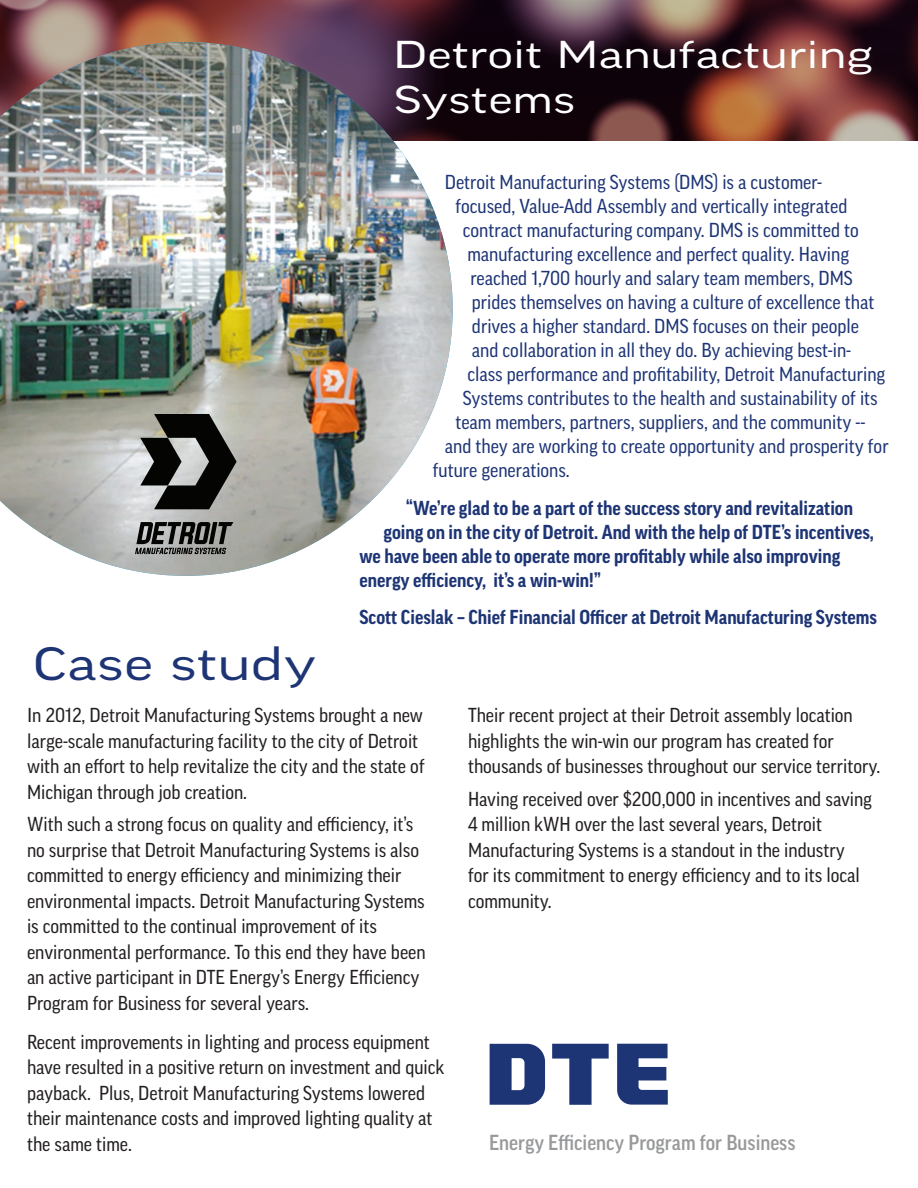
<style>
.page{position:relative;width:918px;height:1188px;background:#fff}
.page>*{position:absolute;margin:0;border:0;box-sizing:border-box;transform-origin:0 0}
.t1{font:45px "Good Pro Extd";color:#1e3575}
.t2{font:37.5px "Good Pro Extd";color:#fff}
.t3{font:500 21px "Good Pro Narr";color:#97999b}
.t4{font:19.5px/25.5px "Good Pro Narr News";color:#231f20}
.t5{font:19.5px "Good Pro Narr News";color:#1e3575}
.t6{font:700 19.5px "Good Pro Narr";color:#1e3575}
</style>
<div class="page">
<div style="left:0;top:0;width:918px;height:142px;background:#231f20;opacity:.29"></div>
<img style="left:0;top:42px;width:453px;height:534px">
<svg style="left:490px;top:1044px;width:178px;height:61px"></svg>
<svg style="left:140px;top:414px;width:97px;height:95px;background:#595a57"></svg>
<svg style="left:135px;top:522px;width:98px;height:32px;background:#5e5f5d"></svg>
<p class="t2" style="left:393px;top:33px;width:482px">Detroit Manufacturing</p>
<p class="t2" style="left:394px;top:78px;width:183px">Systems</p>
<p class="t5" style="left:445px;top:171px;width:379px">Detroit Manufacturing Systems (DMS) is a customer-</p>
<p class="t5" style="left:455px;top:195px;width:394px">focused, Value-Add Assembly and vertically integrated</p>
<p class="t5" style="left:463px;top:219px;width:398px">contract manufacturing company. DMS is committed to</p>
<p class="t5" style="left:467px;top:243px;width:383px">manufacturing excellence and perfect quality. Having</p>
<p class="t5" style="left:470px;top:267px;width:384px">reached 1,700 hourly and salary team members, DMS</p>
<p class="t5" style="left:472px;top:291px;width:404px">prides themselves on having a culture of excellence that</p>
<p class="t5" style="left:472px;top:315px;width:389px">drives a higher standard. DMS focuses on their people</p>
<p class="t5" style="left:472px;top:339px;width:381px">and collaboration in all they do. By achieving best-in-</p>
<p class="t5" style="left:467px;top:363px;width:419px">class performance and profitability, Detroit Manufacturing</p>
<p class="t5" style="left:463px;top:387px;width:416px">Systems contributes to the health and sustainability of its</p>
<p class="t5" style="left:455px;top:411px;width:412px">team members, partners, suppliers, and the community --</p>
<p class="t5" style="left:445px;top:435px;width:445px">and they are working to create opportunity and prosperity for</p>
<p class="t5" style="left:433px;top:459px;width:138px">future generations.</p>
<p class="t6" style="left:406px;top:497px;width:449px">“We’re glad to be a part of the success story and revitalization</p>
<p class="t6" style="left:383px;top:521px;width:492px">going on in the city of Detroit. And with the help of DTE’s incentives,</p>
<p class="t6" style="left:359px;top:545px;width:482px">we have been able to operate more profitably while also improving</p>
<p class="t6" style="left:359px;top:569px;width:243px">energy efficiency, it’s a win-win!”</p>
<p class="t6" style="left:359px;top:606px;width:519px">Scott Cieslak – Chief Financial Officer at Detroit Manufacturing Systems</p>
<p class="t1" style="left:32px;top:638px;width:286px">Case study</p>
<p class="t4" style="left:27px;top:703px;width:399px">In 2012, Detroit Manufacturing Systems brought a new large-scale manufacturing facility to the city of Detroit with an effort to help revitalize the city and the state of Michigan through job creation.</p>
<p class="t4" style="left:27px;top:811px;width:400px">With such a strong focus on quality and efficiency, it’s no surprise that Detroit Manufacturing Systems is also committed to energy efficiency and minimizing their environmental impacts. Detroit Manufacturing Systems is committed to the continual improvement of its environmental performance. To this end they have been an active participant in DTE Energy’s Energy Efficiency Program for Business for several years.</p>
<p class="t4" style="left:27px;top:1029px;width:419px">Recent improvements in lighting and process equipment have resulted in a positive return on investment and quick payback. Plus, Detroit Manufacturing Systems lowered their maintenance costs and improved lighting quality at the same time.</p>
<p class="t4" style="left:468px;top:703px;width:414px">Their recent project at their Detroit assembly location highlights the win-win our program has created for thousands of businesses throughout our service territory.</p>
<p class="t4" style="left:468px;top:786px;width:406px">Having received over $200,000 in incentives and saving 4 million kWH over the last several years, Detroit Manufacturing Systems is a standout in the industry<br>for its commitment to energy efficiency and to its local community.</p>
<p class="t3" style="left:489px;top:1130px;width:308px">Energy Efficiency Program for Business</p>
</div>
